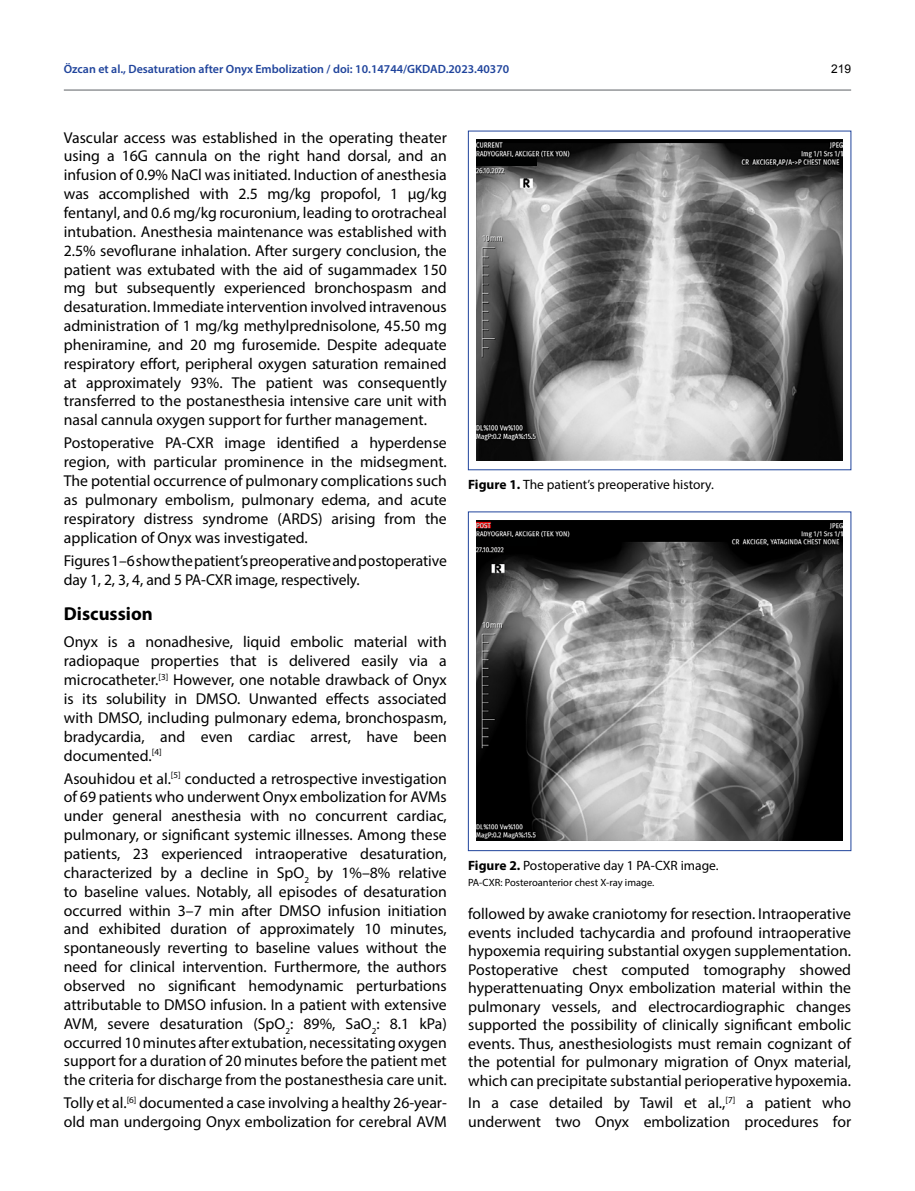
<style>
.page{position:relative;width:915px;height:1191px;background:#fff}
.page>*{position:absolute;margin:0;border:0;box-sizing:border-box;transform-origin:0 0}
.t1{font:700 18.75px "Myriad Pro";color:#000}
.t2{font:15.75px/18.9px "Myriad Pro";color:#000;text-align:justify}
.t3{font:13.5px "Myriad Pro";color:#000}
.t4{font:600 12px "Myriad Pro";color:#20449c}
.t5{font:12px "Arial";color:#000}
.t6{font:10.5px "Myriad Pro";color:#000}
.s1{font-weight:700}
</style>
<div class="page">
<hr style="left:64px;top:89px;width:786px;height:2px;background:#939598">
<img style="left:476px;top:139px;width:366px;height:321px">
<div style="left:476px;top:158px;width:61px;height:8px;background:#000101"></div>
<div style="left:468px;top:511px;width:382px;height:340px;border:1px solid #20449c"></div>
<img style="left:476px;top:520px;width:366px;height:321px">
<div style="left:476px;top:538px;width:61px;height:8px;background:#000101"></div>
<p class="t4" style="left:64px;top:61px;width:447px">Özcan et al., Desaturation after Onyx Embolization / doi: 10.14744/GKDAD.2023.40370</p>
<p class="t5" style="left:830px;top:60px;width:22px">219</p>
<p class="t2" style="left:64px;top:128px;width:384px">Vascular access was established in the operating theater using a 16G cannula on the right hand dorsal, and an infusion of 0.9% NaCl was initiated. Induction of anesthesia was accomplished with 2.5 mg/kg propofol, 1 µg/kg fentanyl, and 0.6 mg/kg rocuronium, leading to orotracheal intubation. Anesthesia maintenance was established with 2.5% sevoflurane inhalation. After surgery conclusion, the patient was extubated with the aid of sugammadex 150 mg but subsequently experienced bronchospasm and desaturation. Immediate intervention involved intravenous administration of 1 mg/kg methylprednisolone, 45.50 mg pheniramine, and 20 mg furosemide. Despite adequate respiratory effort, peripheral oxygen saturation remained at approximately 93%. The patient was consequently transferred to the postanesthesia intensive care unit with nasal cannula oxygen support for further management.</p>
<p class="t2" style="left:64px;top:433px;width:384px">Postoperative PA-CXR image identified a hyperdense region, with particular prominence in the midsegment.<br>The potential occurrence of pulmonary complications such as pulmonary embolism, pulmonary edema, and acute respiratory distress syndrome (ARDS) arising from the application of Onyx was investigated.</p>
<p class="t2" style="left:64px;top:551px;width:384px">Figures 1–6 show the patient’s preoperative and postoperative day 1, 2, 3, 4, and 5 PA-CXR image, respectively.</p>
<p class="t1" style="left:64px;top:601px;width:91px">Discussion</p>
<p class="t2" style="left:64px;top:632px;width:384px">Onyx is a nonadhesive, liquid embolic material with radiopaque properties that is delivered easily via a microcatheter.<sup>[3]</sup> However, one notable drawback of Onyx is its solubility in DMSO. Unwanted effects associated with DMSO, including pulmonary edema, bronchospasm, bradycardia, and even cardiac arrest, have been documented.<sup>[4]</sup></p>
<p class="t2" style="left:64px;top:768px;width:384px">Asouhidou et al.<sup>[5]</sup> conducted a retrospective investigation of 69 patients who underwent Onyx embolization for AVMs under general anesthesia with no concurrent cardiac, pulmonary, or significant systemic illnesses. Among these patients, 23 experienced intraoperative desaturation, characterized by a decline in SpO<sub>2</sub> by 1%–8% relative to baseline values. Notably, all episodes of desaturation occurred within 3–7 min after DMSO infusion initiation and exhibited duration of approximately 10 minutes, spontaneously reverting to baseline values without the need for clinical intervention. Furthermore, the authors observed no significant hemodynamic perturbations attributable to DMSO infusion. In a patient with extensive AVM, severe desaturation (SpO<sub>2</sub>: 89%, SaO<sub>2</sub>: 8.1 kPa) occurred 10 minutes after extubation, necessitating oxygen support for a duration of 20 minutes before the patient met the criteria for discharge from the postanesthesia care unit.</p>
<p class="t2" style="left:64px;top:1093px;width:384px">Tolly et al.<sup>[6]</sup> documented a case involving a healthy 26-year&shy;old man undergoing Onyx embolization for cerebral AVM</p>
<p class="t3" style="left:468px;top:476px;width:247px"><span class="s1">Figure 1.</span> The patient’s preoperative history.</p>
<p class="t3" style="left:468px;top:856px;width:252px"><span class="s1">Figure 2.</span> Postoperative day 1 PA-CXR image.</p>
<p class="t6" style="left:468px;top:876px;width:188px">PA-CXR: Posteroanterior chest X-ray image.</p>
<p class="t2" style="left:468px;top:904px;width:384px;line-height:18.5px">followed by awake craniotomy for resection. Intraoperative events included tachycardia and profound intraoperative hypoxemia requiring substantial oxygen supplementation.<br>Postoperative chest computed tomography showed hyperattenuating Onyx embolization material within the pulmonary vessels, and electrocardiographic changes supported the possibility of clinically significant embolic events. Thus, anesthesiologists must remain cognizant of the potential for pulmonary migration of Onyx material, which can precipitate substantial perioperative hypoxemia.</p>
<p class="t2" style="left:468px;top:1093px;width:384px;line-height:18.5px">In a case detailed by Tawil et al.,<sup>[7]</sup> a patient who underwent two Onyx embolization procedures for</p>
</div>
